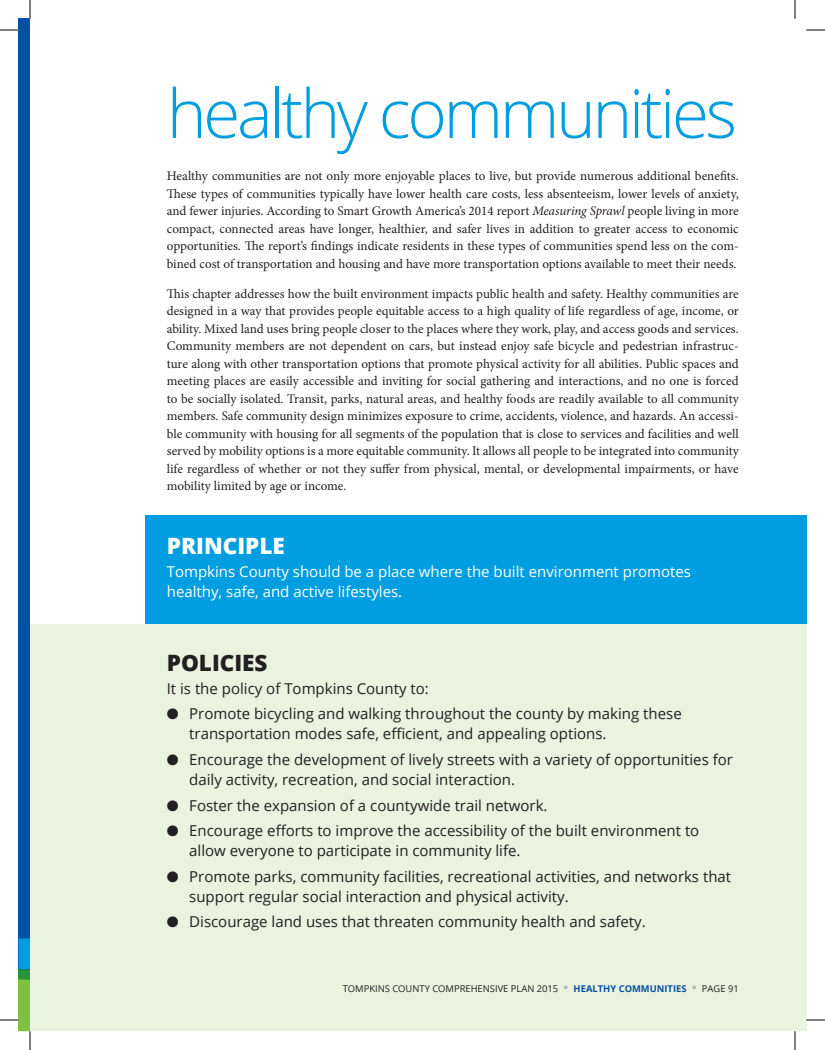
<style>
.page{position:relative;width:825px;height:1050px;background:#fff}
.page>*{position:absolute;margin:0;border:0;box-sizing:border-box;transform-origin:0 0}
.t1{font:300 67.5px "Open Sans";letter-spacing:-.05em;color:#009ee1}
.Heading_2--TB{font:800 22.5px "Open Sans";color:#fff}
.Heading_2--TB-2{font:800 22.5px "Open Sans";color:#231f20}
.Callout-new-TB{font:15px/20px "Open Sans";color:#231f20}
.Heading_2--TB-3{font:15px/20px "Open Sans";color:#fff}
.BODY_COPY-TB{font:13.12px/17.5px "Minion Pro";letter-spacing:-.005em;color:#231f20;text-align:justify}
.FOOTER--tb{font:9.38px "Open Sans";color:#231f20}
.s1{font-style:italic}
.s2{font-size:15px;color:#b2b3b7}
.s3{font-weight:700;color:#0551a4}
</style>
<div class="page">
<div style="left:145px;top:515px;width:661px;height:121px;background:#009ee1"></div>
<div style="left:30px;top:625px;width:776px;height:406px;background:#e9f3de"></div>
<div style="left:19px;top:19px;width:11px;height:1012px;background:#0551a4"></div>
<div style="left:19px;top:939px;width:11px;height:37px;background:#009ee1"></div>
<svg style="left:0;top:29px;width:19px;height:2px"></svg>
<svg style="left:806px;top:29px;width:19px;height:2px"></svg>
<svg style="left:806px;top:1019px;width:19px;height:2px"></svg>
<svg style="left:29px;top:0;width:2px;height:19px"></svg>
<svg style="left:0;top:959px;width:31px;height:91px"></svg>
<svg style="left:794px;top:0;width:2px;height:19px"></svg>
<svg style="left:794px;top:1031px;width:2px;height:19px"></svg>
<p class="t1" style="left:167px;top:67px;width:572px">healthy communities</p>
<p class="BODY_COPY-TB" style="left:167px;top:167px;width:574px">Healthy communities are not only more enjoyable places to live, but provide numerous additional benefits.<br>These types of communities typically have lower health care costs, less absenteeism, lower levels of anxiety, and fewer injuries. According to Smart Growth America’s 2014 report <span class="s1">Measuring Sprawl</span> people living in more compact, connected areas have longer, healthier, and safer lives in addition to greater access to economic opportunities. The report’s findings indicate residents in these types of communities spend less on the com&shy;bined cost of transportation and housing and have more transportation options available to meet their needs.</p>
<p class="BODY_COPY-TB" style="left:167px;top:285px;width:574px">This chapter addresses how the built environment impacts public health and safety. Healthy communities are designed in a way that provides people equitable access to a high quality of life regardless of age, income, or ability. Mixed land uses bring people closer to the places where they work, play, and access goods and services.<br>Community members are not dependent on cars, but instead enjoy safe bicycle and pedestrian infrastruc&shy;ture along with other transportation options that promote physical activity for all abilities. Public spaces and meeting places are easily accessible and inviting for social gathering and interactions, and no one is forced to be socially isolated. Transit, parks, natural areas, and healthy foods are readily available to all community members. Safe community design minimizes exposure to crime, accidents, violence, and hazards. An accessi&shy;ble community with housing for all segments of the population that is close to services and facilities and well served by mobility options is a more equitable community. It allows all people to be integrated into community life regardless of whether or not they suffer from physical, mental, or developmental impairments, or have mobility limited by age or income.</p>
<p class="Heading_2--TB" style="left:167px;top:529px;width:120px">PRINCIPLE</p>
<p class="Heading_2--TB-3" style="left:167px;top:561px;width:526px">Tompkins County should be a place where the built environment promotes healthy, safe, and active lifestyles.</p>
<p class="Heading_2--TB-2" style="left:167px;top:645px;width:102px">POLICIES</p>
<p class="Callout-new-TB" style="left:167px;top:678px;width:264px">It is the policy of Tompkins County to:</p>
<p class="Callout-new-TB" style="left:189px;top:703px;width:494px;text-indent:-22px">● Promote bicycling and walking throughout the county by making these transportation modes safe, efficient, and appealing options.</p>
<p class="Callout-new-TB" style="left:189px;top:749px;width:545px;text-indent:-22px">● Encourage the development of lively streets with a variety of opportunities for daily activity, recreation, and social interaction.</p>
<p class="Callout-new-TB" style="left:167px;top:795px;width:382px">● Foster the expansion of a countywide trail network.</p>
<p class="Callout-new-TB" style="left:189px;top:820px;width:512px;text-indent:-22px">● Encourage efforts to improve the accessibility of the built environment to allow everyone to participate in community life.</p>
<p class="Callout-new-TB" style="left:189px;top:866px;width:543px;text-indent:-22px">● Promote parks, community facilities, recreational activities, and networks that support regular social interaction and physical activity.</p>
<p class="Callout-new-TB" style="left:167px;top:912px;width:481px">● Discourage land uses that threaten community health and safety.</p>
<p class="FOOTER--tb" style="left:343px;top:982px;width:397px">TOMPKINS COUNTY COMPREHENSIVE PLAN 2015 <span class="s2">•</span> <span class="s3">HEALTHY COMMUNITIES</span> <span class="s2">•</span> PAGE 91</p>
</div>
